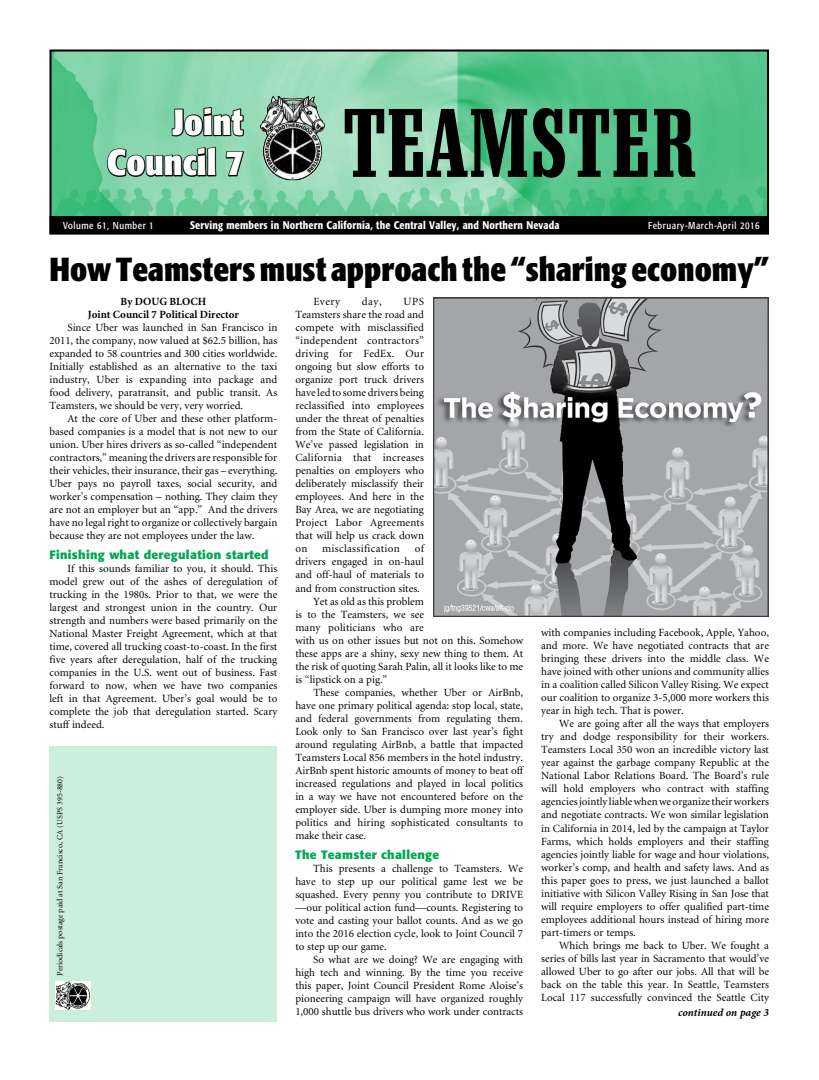
<style>
.page{position:relative;width:819px;height:1080px;background:#fff}
.page>*{position:absolute;margin:0;border:0;box-sizing:border-box;transform-origin:0 0}
.t1{font:900 condensed 95px "Schadow BT";color:#000}
.t2{font:700 condensed 36px/40.3px "Formata";color:#fff;text-align:right}
.t3{font:700 condensed 33px "Formata";color:#000}
.t4{font:700 12px "Formata";letter-spacing:.025em;color:#00a851}
.t5{font:11px/13px "Minion";color:#000;text-align:justify}
.t6{font:500 condensed 11px "Formata";letter-spacing:.015em;color:#fff}
.t7{font:700 11px/13px "Minion";color:#000;text-align:center}
.t8{font:11px "Minion";letter-spacing:.03em;color:#000}
.t9{font:italic 700 11px "Minion Pro";color:#000}
.t10{font:condensed 10px "Formata";letter-spacing:.05em;color:#fff}
.t11{font:8px "Minion";color:#000}
</style>
<div class="page">
<img style="left:53px;top:53px;width:713px;height:163px">
<div style="left:50px;top:50px;width:719px;height:185px;border:2px solid #000"></div>
<img style="left:260px;top:96px;width:65px;height:84px">
<div style="left:50px;top:217px;width:718px;height:16px;background:#000"></div>
<div style="left:50px;top:216px;width:719px;height:18px;border:2px solid #000"></div>
<svg style="left:105px;top:66px;width:140px;height:112px;background:#75b996"></svg>
<div style="left:50px;top:746px;width:228px;height:276px;background:#cceedc"></div>
<img style="left:55px;top:981px;width:35px;height:29px">
<img style="left:433px;top:297px;width:336px;height:320px">
<h2 class="t2" style="left:107px;top:102px;width:138px">Joint<br>Council 7</h2>
<h1 class="t1" style="left:343px;top:85px;width:354px">TEAMSTER</h1>
<p class="t10" style="left:63px;top:220px;width:92px">Volume 61, Number 1</p>
<p class="t6" style="left:190px;top:219px;width:371px">Serving members in Northern California, the Central Valley, and Northern Nevada</p>
<p class="t10" style="left:648px;top:220px;width:113px">February-March-April 2016</p>
<h3 class="t3" style="left:50px;top:249px;width:721px">How Teamsters must approach the “sharing economy”</h3>
<p class="t7" style="left:88px;top:296px;width:153px">By DOUG BLOCH<br>Joint Council 7 Political Director</p>
<p class="t5" style="left:50px;top:322px;width:229px;text-indent:18px">Since Uber was launched in San Francisco in 2011, the company, now valued at $62.5 billion, has expanded to 58 countries and 300 cities worldwide.<br>Initially established as an alternative to the taxi industry, Uber is expanding into package and food delivery, paratransit, and public transit. As Teamsters, we should be very, very worried.</p>
<p class="t5" style="left:50px;top:413px;width:229px;text-indent:18px">At the core of Uber and these other platform&shy;based companies is a model that is not new to our union. Uber hires drivers as so-called “independent contractors,” meaning the drivers are responsible for their vehicles, their insurance, their gas – everything.<br>Uber pays no payroll taxes, social security, and worker’s compensation – nothing. They claim they are not an employer but an “app.” And the drivers have no legal right to organize or collectively bargain because they are not employees under the law.</p>
<p class="t4" style="left:50px;top:547px;width:221px">Finishing what deregulation started</p>
<p class="t5" style="left:50px;top:562px;width:229px;text-indent:18px">If this sounds familiar to you, it should. This model grew out of the ashes of deregulation of trucking in the 1980s. Prior to that, we were the largest and strongest union in the country. Our strength and numbers were based primarily on the National Master Freight Agreement, which at that time, covered all trucking coast-to-coast. In the first five years after deregulation, half of the trucking companies in the U.S. went out of business. Fast forward to now, when we have two companies left in that Agreement. Uber’s goal would be to complete the job that deregulation started. Scary stuff indeed.</p>
<p class="t11" style="left:56px;top:976px;width:201px;rotate:-90deg">Periodicals postage paid at San Francisco, CA (USPS 395-880)</p>
<p class="t5" style="left:313px;top:296px;width:28px">Every</p>
<p class="t5" style="left:362px;top:296px;width:21px">day,</p>
<p class="t5" style="left:295px;top:296px;width:130px;text-indent:108px">UPS Teamsters share the road and compete with misclassified “independent contractors” driving for FedEx. Our ongoing but slow efforts to organize port truck drivers have led to some drivers being reclassified into employees under the threat of penalties from the State of California.<br>We’ve passed legislation in California that increases penalties on employers who deliberately misclassify their employees. And here in the Bay Area, we are negotiating Project Labor Agreements that will help us crack down on</p>
<p class="t5" style="left:295px;top:543px;width:130px;text-indent:119px">of drivers engaged in on-haul and off-haul of materials to</p>
<p class="t5" style="left:295px;top:583px;width:126px">and from construction sites.</p>
<p class="t5" style="left:313px;top:596px;width:112px">Yet as old as this problem</p>
<p class="t5" style="left:295px;top:609px;width:130px">is to the Teamsters, we see</p>
<p class="t5" style="left:295px;top:622px;width:130px">many politicians who are</p>
<p class="t5" style="left:295px;top:635px;width:229px">with us on other issues but not on this. Somehow</p>
<p class="t5" style="left:295px;top:648px;width:229px">these apps are a shiny, sexy new thing to them. At</p>
<p class="t5" style="left:295px;top:661px;width:229px">the risk of quoting Sarah Palin, all it looks like to me</p>
<p class="t5" style="left:295px;top:674px;width:94px">is “lipstick on a pig.”</p>
<p class="t5" style="left:313px;top:687px;width:211px">These companies, whether Uber or AirBnb,</p>
<p class="t5" style="left:295px;top:700px;width:229px">have one primary political agenda: stop local, state,</p>
<p class="t5" style="left:295px;top:713px;width:229px">and federal governments from regulating them.</p>
<p class="t5" style="left:295px;top:726px;width:229px">Look only to San Francisco over last year’s fight</p>
<p class="t5" style="left:295px;top:739px;width:229px">around regulating AirBnb, a battle that impacted</p>
<p class="t5" style="left:295px;top:752px;width:229px">Teamsters Local 856 members in the hotel industry.</p>
<p class="t5" style="left:295px;top:765px;width:229px">AirBnb spent historic amounts of money to beat off</p>
<p class="t5" style="left:295px;top:778px;width:229px">increased regulations and played in local politics</p>
<p class="t5" style="left:295px;top:791px;width:229px">in a way we have not encountered before on the</p>
<p class="t5" style="left:295px;top:804px;width:229px">employer side. Uber is dumping more money into</p>
<p class="t5" style="left:295px;top:817px;width:229px">politics and hiring sophisticated consultants to</p>
<p class="t5" style="left:295px;top:830px;width:72px">make their case.</p>
<p class="t4" style="left:295px;top:847px;width:145px">The Teamster challenge</p>
<p class="t5" style="left:295px;top:862px;width:229px;text-indent:18px">This presents a challenge to Teamsters. We have to step up our political game lest we be squashed. Every penny you contribute to DRIVE —our political action fund—counts. Registering to vote and casting your ballot counts. And as we go into the 2016 election cycle, look to Joint Council 7 to step up our game.</p>
<p class="t5" style="left:295px;top:953px;width:229px;text-indent:18px">So what are we doing? We are engaging with high tech and winning. By the time you receive this paper, Joint Council President Rome Aloise’s pioneering campaign will have organized roughly 1,000 shuttle bus drivers who work under contracts</p>
<p class="t8" style="left:322px;top:543px;width:79px">misclassification</p>
<p class="t5" style="left:541px;top:627px;width:229px">with companies including Facebook, Apple, Yahoo, and more. We have negotiated contracts that are bringing these drivers into the middle class. We have joined with other unions and community allies in a coalition called Silicon Valley Rising. We expect our coalition to organize 3-5,000 more workers this year in high tech. That is power.</p>
<p class="t5" style="left:541px;top:718px;width:229px;text-indent:18px">We are going after all the ways that employers try and dodge responsibility for their workers.<br>Teamsters Local 350 won an incredible victory last year against the garbage company Republic at the National Labor Relations Board. The Board’s rule will hold employers who contract with staffing agencies jointly liable when we organize their workers and negotiate contracts. We won similar legislation in California in 2014, led by the campaign at Taylor Farms, which holds employers and their staffing agencies jointly liable for wage and hour violations, worker’s comp, and health and safety laws. And as this paper goes to press, we just launched a ballot initiative with Silicon Valley Rising in San Jose that will require employers to offer qualified part-time employees additional hours instead of hiring more part-timers or temps.</p>
<p class="t5" style="left:541px;top:939px;width:229px;text-indent:18px">Which brings me back to Uber. We fought a series of bills last year in Sacramento that would’ve allowed Uber to go after our jobs. All that will be back on the table this year. In Seattle, Teamsters Local 117 successfully convinced the Seattle City</p>
<p class="t9" style="left:678px;top:1005px;width:92px">continued on page 3</p>
</div>
